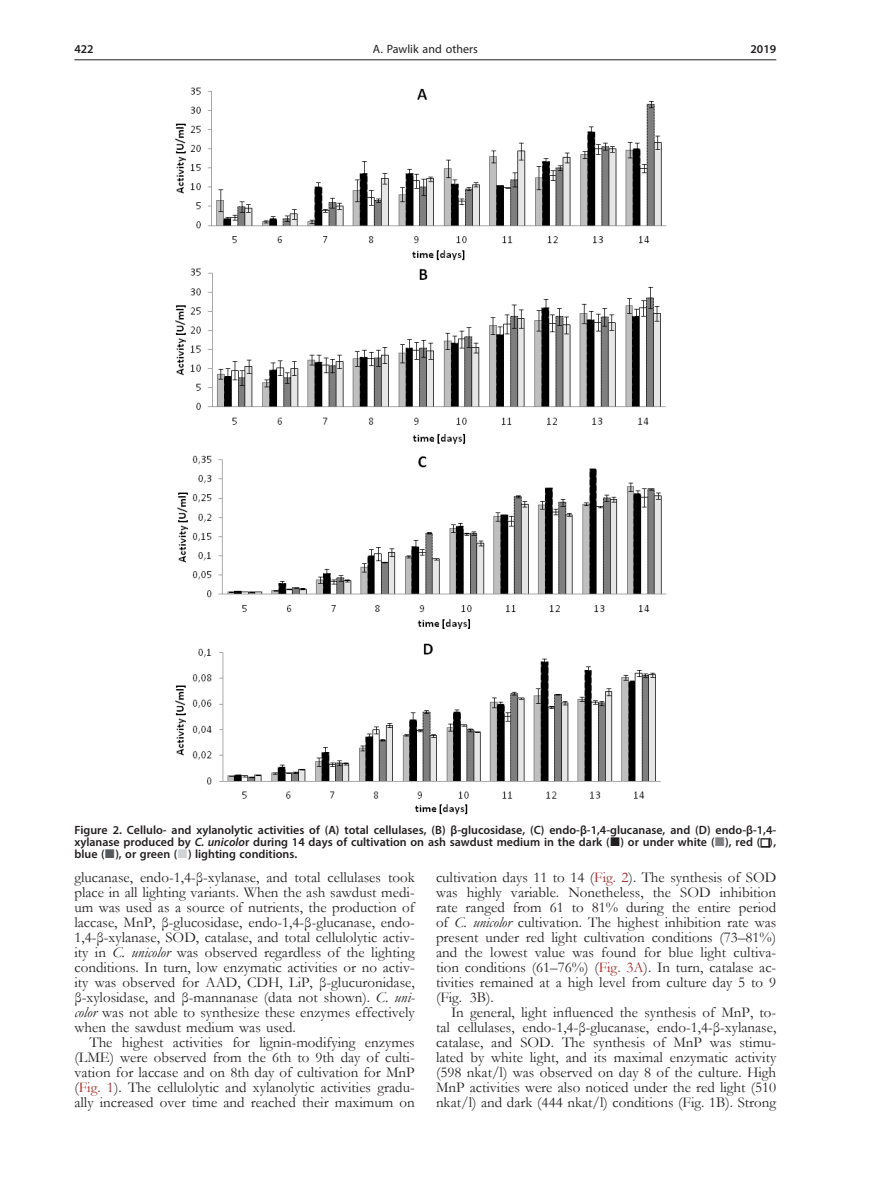
<style>
.page{position:relative;width:872px;height:1191px;background:#fff}
.page>*{position:absolute;margin:0;border:0;box-sizing:border-box;transform-origin:0 0}
.Body_tekst{font:15px/15px "Garamond";color:#231f20;text-align:justify}
.Figure{font:600 12px/12px "Myriad Pro";color:#231f20;text-align:justify}
.t1{font:12px "Myriad Pro";color:#231f20}
.s1{font-style:italic}
.s2{color:#9f2d26}
</style>
<div class="page">
<hr style="left:74px;top:59px;width:702px;height:1px;background:#231f20">
<img style="left:175px;top:87px;width:492px;height:728px">
<p class="Figure" style="left:74px;top:43px;width:21px">422</p>
<p class="t1" style="left:373px;top:42px;width:106px">A. Pawlik and others</p>
<p class="Figure" style="left:750px;top:43px;width:27px">2019</p>
<p class="Figure" style="left:74px;top:824px;width:703px">Figure 2. Cellulo- and xylanolytic activities of (A) total cellulases, (B) β-glucosidase, (C) endo-β-1,4-glucanase, and (D) endo-β-1,4- xylanase produced by <span class="s1">C. unicolo</span>r during 14 days of cultivation on ash sawdust medium in the dark ( ) or under white ( ), red ( ), blue ( ), or green ( ) lighting conditions.</p>
<p class="Body_tekst" style="left:74px;top:869px;width:342px">glucanase, endo-1,4-β-xylanase, and total cellulases took place in all lighting variants. When the ash sawdust medi&shy;um was used as a source of nutrients, the production of laccase, MnP, β-glucosidase, endo-1,4-β-glucanase, endo-1,4-β-xylanase, SOD, catalase, and total cellulolytic activ&shy;ity in <span class="s1">C. unicolor</span> was observed regardless of the lighting conditions. In turn, low enzymatic activities or no activ&shy;ity was observed for AAD, CDH, LiP, β-glucuronidase, β-xylosidase, and β-mannanase (data not shown). <span class="s1">C. uni&shy;color</span> was not able to synthesize these enzymes effectively when the sawdust medium was used.</p>
<p class="Body_tekst" style="left:74px;top:1034px;width:342px;text-indent:15px">The highest activities for lignin-modifying enzymes (LME) were observed from the 6th to 9th day of culti&shy;vation for laccase and on 8th day of cultivation for MnP (<span class="s2">Fig. 1</span>). The cellulolytic and xylanolytic activities gradu&shy;ally increased over time and reached their maximum on</p>
<p class="Body_tekst" style="left:436px;top:869px;width:342px">cultivation days 11 to 14 (<span class="s2">Fig. 2</span>). The synthesis of SOD was highly variable. Nonetheless, the SOD inhibition rate ranged from 61 to 81% during the entire period of <span class="s1">C. unicolor</span> cultivation. The highest inhibition rate was present under red light cultivation conditions (73–81%) and the lowest value was found for blue light cultiva&shy;tion conditions (61–76%) (<span class="s2">Fig. 3A</span>). In turn, catalase ac&shy;tivities remained at a high level from culture day 5 to 9 (Fig. 3B).</p>
<p class="Body_tekst" style="left:436px;top:1004px;width:342px;text-indent:15px">In general, light influenced the synthesis of MnP, to&shy;tal cellulases, endo-1,4-β-glucanase, endo-1,4-β-xylanase, catalase, and SOD. The synthesis of MnP was stimu&shy;lated by white light, and its maximal enzymatic activity (598 nkat/l) was observed on day 8 of the culture. High MnP activities were also noticed under the red light (510 nkat/l) and dark (444 nkat/l) conditions (Fig. 1B). Strong</p>
</div>
